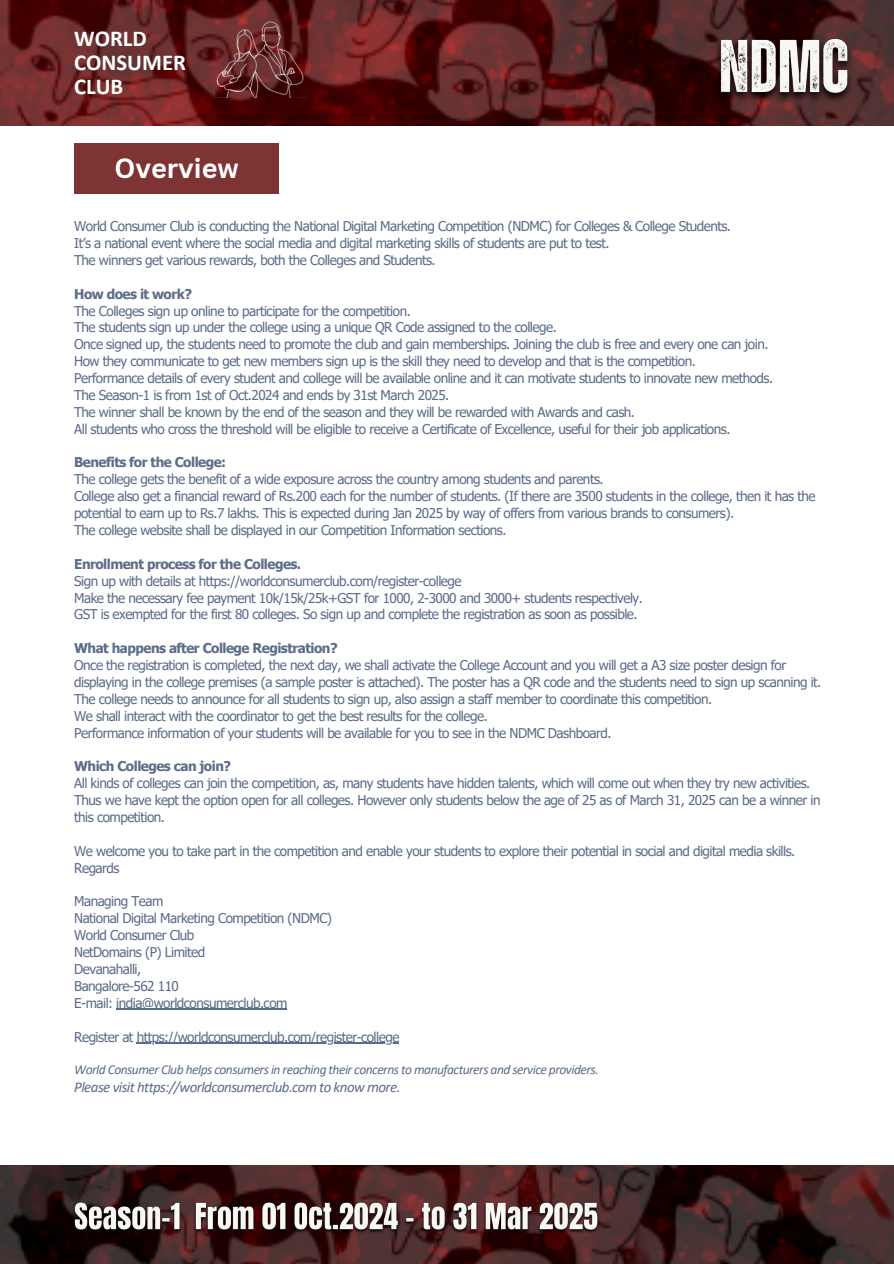
<style>
.page{position:relative;width:894px;height:1264px;background:#fff}
.page>*{position:absolute;margin:0;border:0;box-sizing:border-box;transform-origin:0 0}
.t1{font:700 27px "Canva Sans";color:#fff}
.t2{font:700 22.65px/24px "Calibri";color:#fff}
.t3{font:italic 15px "Calibri";letter-spacing:-.04em;color:#5d6c89}
.t4{font:13.5px/16.8px "Tahoma";letter-spacing:-.035em;color:#5d6c89}
.t5{font:700 13.5px "Tahoma";letter-spacing:-.035em;color:#5d6c89}
.t6{font:italic 13.5px "Calibri";letter-spacing:-.04em;color:#5d6c89}
</style>
<div class="page">
<img style="left:0;top:0;width:893px;height:1263px">
<img style="left:210px;top:22px;width:96px;height:75px">
<img style="left:68px;top:1194px;width:534px;height:44px">
<div style="left:0;top:126px;width:893px;height:1038px;background:#fff"></div>
<hr style="left:116px;top:1008px;width:171px;height:1px;background:#5d6c89">
<hr style="left:137px;top:1042px;width:262px;height:1px;background:#5d6c89">
<img style="left:706px;top:30px;width:153px;height:79px">
<div style="left:74px;top:143px;width:205px;height:50px;background:#7d3433"></div>
<h4 class="t2" style="left:74px;top:28px;width:113px">WORLD<br>CONSUMER<br>CLUB</h4>
<p class="t1" style="left:114px;top:149px;width:126px">Overview</p>
<h3 class="t4" style="left:74px;top:217px;width:658px">World Consumer Club is conducting the National Digital Marketing Competition (NDMC) for Colleges &amp; College Students.</h3>
<p class="t4" style="left:74px;top:234px;width:536px">It’s a national event where the social media and digital marketing skills of students are put to test.</p>
<p class="t4" style="left:74px;top:251px;width:363px">The winners get various rewards, both the Colleges and Students.</p>
<p class="t5" style="left:74px;top:285px;width:119px">How does it work?</p>
<p class="t4" style="left:74px;top:302px;width:338px">The Colleges sign up online to participate for the competition.</p>
<p class="t4" style="left:74px;top:318px;width:484px">The students sign up under the college using a unique QR Code assigned to the college.</p>
<p class="t4" style="left:74px;top:335px;width:695px">Once signed up, the students need to promote the club and gain memberships. Joining the club is free and every one can join.</p>
<p class="t4" style="left:74px;top:352px;width:623px">How they communicate to get new members sign up is the skill they need to develop and that is the competition.</p>
<p class="t4" style="left:74px;top:369px;width:700px">Performance details of every student and college will be available online and it can motivate students to innovate new methods.</p>
<p class="t4" style="left:74px;top:386px;width:376px">The Season-1 is from 1st of Oct.2024 and ends by 31st March 2025.</p>
<p class="t4" style="left:74px;top:403px;width:562px">The winner shall be known by the end of the season and they will be rewarded with Awards and cash.</p>
<p class="t4" style="left:74px;top:420px;width:657px">All students who cross the threshold will be eligible to receive a Certificate of Excellence, useful for their job applications.</p>
<p class="t5" style="left:74px;top:454px;width:153px">Benefits for the College:</p>
<p class="t4" style="left:74px;top:470px;width:530px">The college gets the benefit of a wide exposure across the country among students and parents.</p>
<p class="t4" style="left:74px;top:487px;width:742px">College also get a financial reward of Rs.200 each for the number of students. (If there are 3500 students in the college, then it has the potential to earn up to Rs.7 lakhs. This is expected during Jan 2025 by way of offers from various brands to consumers).</p>
<p class="t4" style="left:74px;top:521px;width:433px">The college website shall be displayed in our Competition Information sections.</p>
<p class="t5" style="left:74px;top:555px;width:228px">Enrollment process for the Colleges.</p>
<p class="t4" style="left:74px;top:572px;width:389px">Sign up with details at https://worldconsumerclub.com/register-college</p>
<p class="t4" style="left:74px;top:588px;width:570px">Make the necessary fee payment 10k/15k/25k+GST for 1000, 2-3000 and 3000+ students respectively.</p>
<p class="t4" style="left:74px;top:605px;width:564px">GST is exempted for the first 80 colleges. So sign up and complete the registration as soon as possible.</p>
<p class="t5" style="left:74px;top:639px;width:265px">What happens after College Registration?</p>
<p class="t4" style="left:74px;top:656px;width:748px">Once the registration is completed, the next day, we shall activate the College Account and you will get a A3 size poster design for displaying in the college premises (a sample poster is attached). The poster has a QR code and the students need to sign up scanning it.<br>The college needs to announce for all students to sign up, also assign a staff member to coordinate this competition.</p>
<p class="t4" style="left:74px;top:707px;width:415px">We shall interact with the coordinator to get the best results for the college.</p>
<p class="t4" style="left:74px;top:723px;width:538px">Performance information of your students will be available for you to see in the NDMC Dashboard.</p>
<p class="t5" style="left:74px;top:757px;width:158px">Which Colleges can join?</p>
<p class="t4" style="left:74px;top:774px;width:747px">All kinds of colleges can join the competition, as, many students have hidden talents, which will come out when they try new activities.<br>Thus we have kept the option open for all colleges. However only students below the age of 25 as of March 31, 2025 can be a winner in this competition.</p>
<p class="t4" style="left:74px;top:842px;width:722px">We welcome you to take part in the competition and enable your students to explore their potential in social and digital media skills.</p>
<p class="t4" style="left:74px;top:858px;width:47px">Regards</p>
<p class="t4" style="left:74px;top:892px;width:91px">Managing Team</p>
<p class="t4" style="left:74px;top:909px;width:259px">National Digital Marketing Competition (NDMC)</p>
<p class="t4" style="left:74px;top:926px;width:122px">World Consumer Club</p>
<p class="t4" style="left:74px;top:943px;width:132px">NetDomains (P) Limited</p>
<p class="t4" style="left:74px;top:960px;width:68px">Devanahalli,</p>
<p class="t4" style="left:74px;top:977px;width:106px">Bangalore-562 110</p>
<p class="t4" style="left:74px;top:993px;width:215px">E-mail: india@worldconsumerclub.com</p>
<p class="t4" style="left:74px;top:1027px;width:326px">Register at https://worldconsumerclub.com/register-college</p>
<p class="t6" style="left:74px;top:1063px;width:526px">World Consumer Club helps consumers in reaching their concerns to manufacturers and service providers.</p>
<p class="t3" style="left:74px;top:1080px;width:328px">Please visit https://worldconsumerclub.com to know more.</p>
</div>
